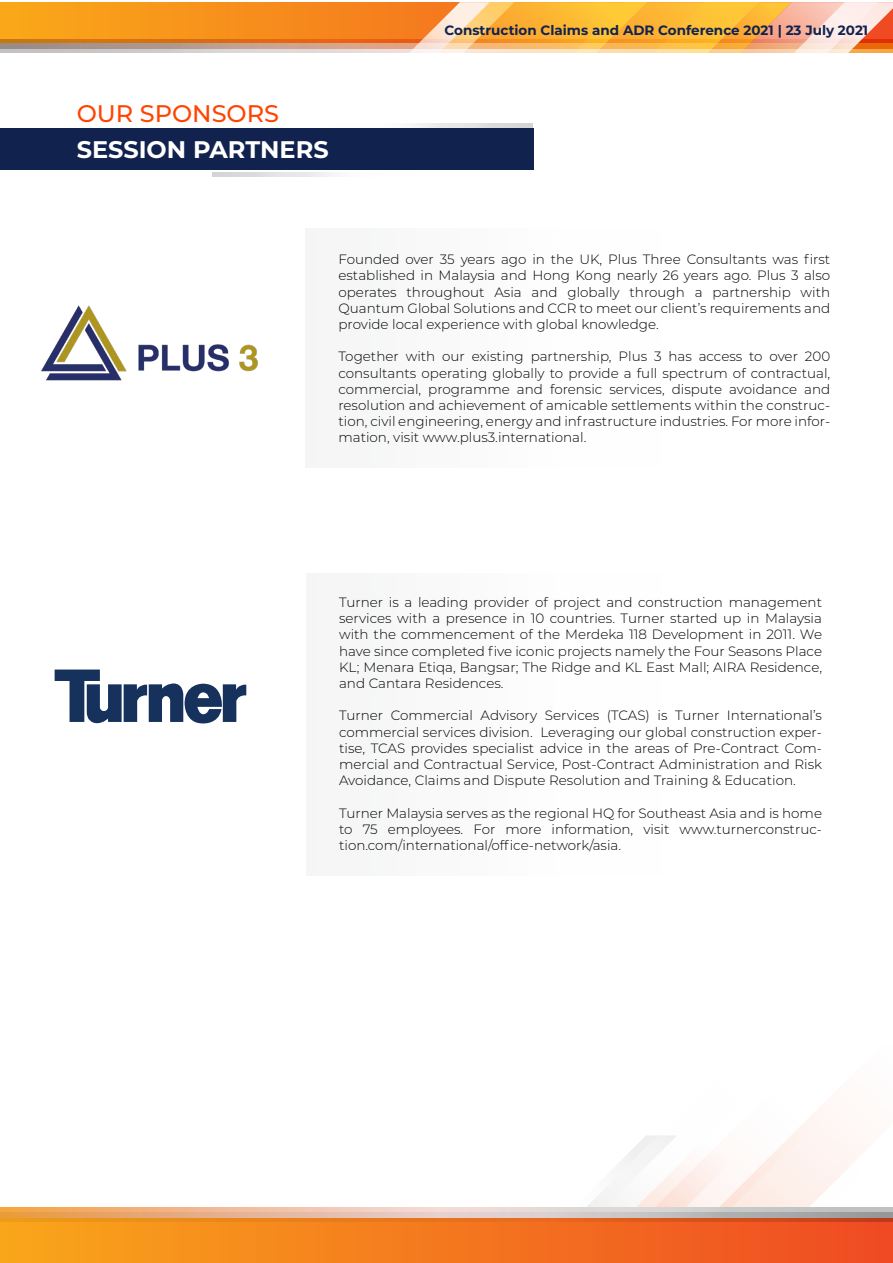
<style>
.page{position:relative;width:893px;height:1263px;background:#fff}
.page>*{position:absolute;margin:0;border:0;box-sizing:border-box;transform-origin:0 0}
.t1{font:700 24px "Montserrat";color:#fff}
.t2{font:500 24px "Montserrat";color:#f40}
.t3{font:300 13.5px/16.2px "Montserrat";color:#010101;text-align:justify}
.t4{font:700 13.5px "Montserrat";color:#11224e}
</style>
<div class="page">
<svg style="left:1px;top:2px;width:301px;height:37px;background:#f8981a"></svg>
<svg style="left:1px;top:48px;width:301px;height:5px;background:#c8c2c1"></svg>
<svg style="left:0;top:39px;width:302px;height:9px;background:#c18656"></svg>
<svg style="left:597px;top:1136px;width:64px;height:71px"></svg>
<svg style="left:661px;top:1107px;width:204px;height:100px"></svg>
<svg style="left:302px;top:2px;width:591px;height:51px;background:#f8b25d"></svg>
<svg style="left:124px;top:1222px;width:769px;height:41px;background:#f3711f"></svg>
<svg style="left:124px;top:1207px;width:769px;height:5px;background:#e1cabf"></svg>
<svg style="left:124px;top:1212px;width:769px;height:10px;background:#d59974"></svg>
<div style="left:0;top:128px;width:533px;height:42px;background:#11224e"></div>
<svg style="left:213px;top:173px;width:118px;height:3px"></svg>
<svg style="left:415px;top:124px;width:117px;height:4px"></svg>
<img style="left:41px;top:305px;width:217px;height:76px">
<svg style="left:55px;top:669px;width:191px;height:55px"></svg>
<svg style="left:0;top:1207px;width:124px;height:56px;background:#f59f26"></svg>
<h1 class="t2" style="left:77px;top:97px;width:204px">OUR SPONSORS</h1>
<h1 class="t1" style="left:77px;top:132px;width:253px">SESSION PARTNERS</h1>
<p class="t4" style="left:445px;top:21px;width:425px">Construction Claims and ADR Conference 2021 | 23 July 2021</p>
<p class="t3" style="left:338px;top:251px;width:493px">Founded over 35 years ago in the UK, Plus Three Consultants was first established in Malaysia and Hong Kong nearly 26 years ago. Plus 3 also operates throughout Asia and globally through a partnership with Quantum Global Solutions and CCR to meet our client’s requirements and provide local experience with global knowledge.</p>
<p class="t3" style="left:338px;top:348px;width:493px">Together with our existing partnership, Plus 3 has access to over 200 consultants operating globally to provide a full spectrum of contractual, commercial, programme and forensic services, dispute avoidance and resolution and achievement of amicable settlements within the construc&shy;tion, civil engineering, energy and infrastructure industries. For more infor&shy;mation, visit www.plus3.international.</p>
<p class="t3" style="left:339px;top:594px;width:484px">Turner is a leading provider of project and construction management services with a presence in 10 countries. Turner started up in Malaysia with the commencement of the Merdeka 118 Development in 2011. We have since completed five iconic projects namely the Four Seasons Place KL; Menara Etiqa, Bangsar; The Ridge and KL East Mall; AIRA Residence, and Cantara Residences.</p>
<p class="t3" style="left:339px;top:707px;width:484px">Turner Commercial Advisory Services (TCAS) is Turner International’s commercial services division. Leveraging our global construction exper&shy;tise, TCAS provides specialist advice in the areas of Pre-Contract Com&shy;mercial and Contractual Service, Post-Contract Administration and Risk Avoidance, Claims and Dispute Resolution and Training &amp; Education.</p>
<p class="t3" style="left:339px;top:804px;width:484px">Turner Malaysia serves as the regional HQ for Southeast Asia and is home to 75 employees. For more information, visit www.turnerconstruc&shy;tion.com/international/office-network/asia.</p>
</div>
